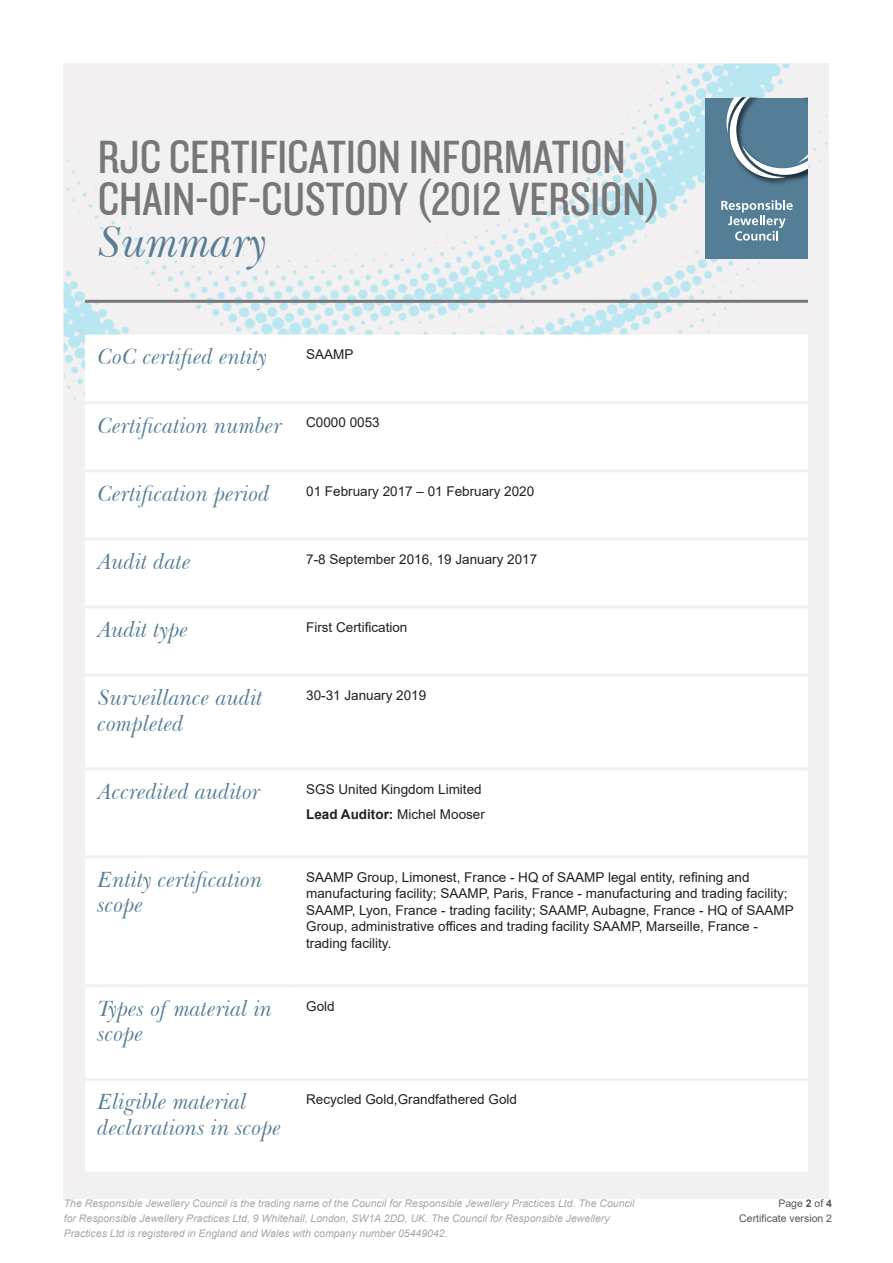
<style>
.page{position:relative;width:893px;height:1263px;background:#fff}
.page>*{position:absolute;margin:0;border:0;box-sizing:border-box;transform-origin:0 0}
.t1{font:48px/42.6px "Knockout HTF29 Junior Liteweight";color:#77777a}
.t2{font:italic 45px "Baskerville BT";color:#577e95}
.t3{font:italic 22.5px/25.5px "Baskerville BT";color:#577e95}
.t4{font:13.5px/16.5px "Arial";color:#231f20}
.t5{font:700 13.5px "Arial";color:#231f20}
.t6{font:italic 10.5px/15px "Arial";color:#a7a6a9}
.t7{font:10.5px/15px "Arial";color:#54555a;text-align:right}
.s1{font-weight:400}
.s2{font-weight:700}
</style>
<div class="page">
<div style="left:64px;top:64px;width:765px;height:1135px;background:#f3f0f1"></div>
<img style="left:64px;top:64px;width:764px;height:347px">
<div style="left:85px;top:334px;width:723px;height:837px;background:#fff"></div>
<hr style="left:85px;top:401px;width:208px;height:3px;background:#f3f0f1">
<hr style="left:293px;top:401px;width:515px;height:3px;background:#f3f0f1">
<hr style="left:85px;top:469px;width:208px;height:3px;background:#f3f0f1">
<hr style="left:293px;top:469px;width:515px;height:3px;background:#f3f0f1">
<hr style="left:85px;top:537px;width:208px;height:3px;background:#f3f0f1">
<hr style="left:293px;top:537px;width:515px;height:3px;background:#f3f0f1">
<hr style="left:85px;top:605px;width:208px;height:3px;background:#f3f0f1">
<hr style="left:293px;top:605px;width:515px;height:3px;background:#f3f0f1">
<hr style="left:85px;top:674px;width:208px;height:3px;background:#f3f0f1">
<hr style="left:293px;top:674px;width:515px;height:3px;background:#f3f0f1">
<hr style="left:85px;top:767px;width:208px;height:3px;background:#f3f0f1">
<hr style="left:293px;top:767px;width:515px;height:3px;background:#f3f0f1">
<hr style="left:85px;top:855px;width:208px;height:3px;background:#f3f0f1">
<hr style="left:293px;top:855px;width:515px;height:3px;background:#f3f0f1">
<hr style="left:85px;top:984px;width:208px;height:3px;background:#f3f0f1">
<hr style="left:293px;top:984px;width:515px;height:3px;background:#f3f0f1">
<hr style="left:85px;top:1078px;width:208px;height:3px;background:#f3f0f1">
<hr style="left:293px;top:1078px;width:515px;height:3px;background:#f3f0f1">
<div style="left:706px;top:98px;width:102px;height:160px;background:#547e96"></div>
<svg style="left:721px;top:200px;width:72px;height:41px"></svg>
<img style="left:755px;top:178px;width:50px;height:6px">
<svg style="left:726px;top:98px;width:82px;height:80px"></svg>
<hr style="left:85px;top:300px;width:723px;height:3px;background:#77777a">
<p class="t1" style="left:98px;top:137px;width:565px">RJC CERTIFICATION INFORMATION<br>CHAIN-OF-CUSTODY (2012 VERSION)</p>
<p class="t2" style="left:98px;top:215px;width:172px">Summary</p>
<p class="t3" style="left:98px;top:344px;width:171px">CoC certified entity</p>
<p class="t4" style="left:306px;top:346px;width:49px">SAAMP</p>
<p class="t3" style="left:98px;top:412px;width:186px">Certification number</p>
<p class="t4" style="left:306px;top:414px;width:75px">C0000 0053</p>
<p class="t3" style="left:98px;top:480px;width:174px">Certification period</p>
<p class="t4" style="left:306px;top:482px;width:230px">01 February 2017 – 01 February 2020</p>
<p class="t3" style="left:98px;top:548px;width:95px">Audit date</p>
<p class="t4" style="left:306px;top:550px;width:233px">7-8 September 2016, 19 January 2017</p>
<p class="t3" style="left:98px;top:617px;width:92px">Audit type</p>
<p class="t4" style="left:306px;top:619px;width:103px">First Certification</p>
<p class="t3" style="left:98px;top:685px;width:167px">Surveillance audit completed</p>
<p class="t4" style="left:306px;top:687px;width:122px">30-31 January 2019</p>
<p class="t3" style="left:98px;top:778px;width:165px">Accredited auditor</p>
<p class="t4" style="left:306px;top:780px;width:177px">SGS United Kingdom Limited</p>
<p class="t5" style="left:306px;top:804px;width:180px">Lead Auditor: <span class="s1">Michel Mooser</span></p>
<p class="t3" style="left:98px;top:866px;width:166px">Entity certification scope</p>
<p class="t4" style="left:306px;top:868px;width:489px">SAAMP Group, Limonest, France - HQ of SAAMP legal entity, refining and manufacturing facility; SAAMP, Paris, France - manufacturing and trading facility; SAAMP, Lyon, France - trading facility; SAAMP, Aubagne, France - HQ of SAAMP Group, administrative offices and trading facility SAAMP, Marseille, France - trading facility.</p>
<p class="t3" style="left:98px;top:995px;width:176px">Types of material in scope</p>
<p class="t4" style="left:306px;top:997px;width:30px">Gold</p>
<p class="t3" style="left:98px;top:1089px;width:185px">Eligible material declarations in scope</p>
<p class="t4" style="left:306px;top:1091px;width:212px">Recycled Gold,Grandfathered Gold</p>
<p class="t6" style="left:64px;top:1196px;width:572px">The Responsible Jewellery Council is the trading name of the Council for Responsible Jewellery Practices Ltd. The Council for Responsible Jewellery Practices Ltd, 9 Whitehall, London, SW1A 2DD, UK. The Council for Responsible Jewellery<br>Practices Ltd is registered in England and Wales with company number 05449042.</p>
<p class="t7" style="left:739px;top:1195px;width:94px">Page <span class="s2">2</span> of <span class="s2">4<br></span>Certificate version 2</p>
</div>
